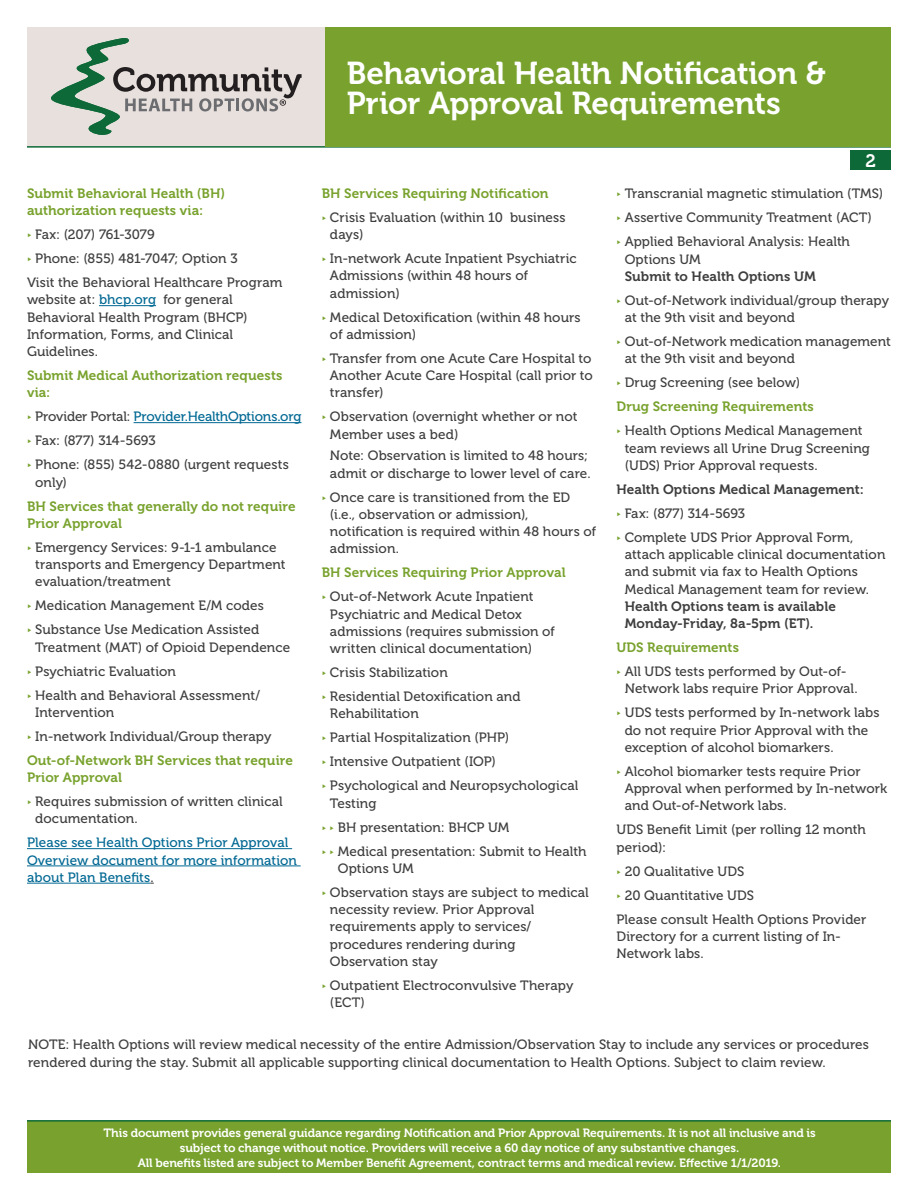
<style>
.page{position:relative;width:918px;height:1188px;background:#fff}
.page>*{position:absolute;margin:0;border:0;box-sizing:border-box;transform-origin:0 0}
.t1{font:31.5px/30px "Museo 700";letter-spacing:-.01em;color:#fff}
.t2{font:18px "Museo 700";color:#fff}
.t3{font:13.5px/17.2px "Museo 500";letter-spacing:.005em;color:#3e3e3f}
.t4{font:13.5px/17.2px "Museo 700";letter-spacing:.005em;color:#78a22d}
.t5{font:13.5px/17.2px "Museo 500";letter-spacing:.005em;color:#006893}
.t6{font:13.5px "Museo 500";letter-spacing:-.015em;color:#006893}
.t7{font:13.5px "Museo 700";letter-spacing:.005em;color:#3e3e3f}
.t8{font:12px/15px "Museo 700";letter-spacing:-.01em;color:#fff;text-align:center}
.s1{font-family:"Arquitectura";color:#78a22d}
.s2{color:#006893}
.s3{color:#3e3e3f}
.s4{font-family:"Museo 700"}
</style>
<div class="page">
<div style="left:27px;top:27px;width:339px;height:120px;background:#e8e0dd"></div>
<svg style="left:51px;top:38px;width:251px;height:97px"></svg>
<hr style="left:27px;top:146px;width:864px;height:2px;background:#0d6937">
<div style="left:850px;top:150px;width:41px;height:20px;background:#0d6937"></div>
<div style="left:27px;top:1122px;width:864px;height:51px;background:#78a22d"></div>
<hr style="left:27px;top:1120px;width:864px;height:2px;background:#0d6937">
<div style="left:325px;top:27px;width:566px;height:120px;background:#78a22d"></div>
<hr style="left:99px;top:305px;width:57px;height:1px;background:#006893">
<hr style="left:134px;top:422px;width:167px;height:1px;background:#006893">
<hr style="left:27px;top:848px;width:265px;height:1px;background:#006893">
<hr style="left:27px;top:866px;width:274px;height:1px;background:#006893">
<hr style="left:27px;top:883px;width:124px;height:1px;background:#006893">
<p class="t4" style="left:27px;top:185px;width:200px">Submit Behavioral Health (BH) authorization requests via:</p>
<p class="t3" style="left:27px;top:226px;width:129px"><span class="s1">•</span> Fax: (207) 761-3079</p>
<p class="t3" style="left:27px;top:250px;width:212px"><span class="s1">•</span> Phone: (855) 481-7047; Option 3</p>
<p class="t3" style="left:27px;top:274px;width:257px">Visit the Behavioral Healthcare Program website at: <span class="s2">bhcp.org</span> for general<br>Behavioral Health Program (BHCP)<br>Information, Forms, and Clinical<br>Guidelines.</p>
<p class="t4" style="left:27px;top:367px;width:257px">Submit Medical Authorization requests via:</p>
<p class="t6" style="left:27px;top:409px;width:276px"><span class="s1">•</span> <span class="s3">Provider Portal:</span> Provider.HealthOptions.org</p>
<p class="t3" style="left:27px;top:432px;width:130px"><span class="s1">•</span> Fax: (877) 314-5693</p>
<p class="t3" style="left:35px;top:456px;width:255px;text-indent:-8px"><span class="s1">•</span> Phone: (855) 542-0880 (urgent requests only)</p>
<p class="t4" style="left:27px;top:497px;width:270px">BH Services that generally do not require<br>Prior Approval</p>
<p class="t3" style="left:35px;top:539px;width:252px;text-indent:-8px"><span class="s1">•</span> Emergency Services: 9-1-1 ambulance transports and Emergency Department evaluation/treatment</p>
<p class="t3" style="left:27px;top:597px;width:238px"><span class="s1">•</span> Medication Management E/M codes</p>
<p class="t3" style="left:35px;top:621px;width:256px;text-indent:-8px"><span class="s1">•</span> Substance Use Medication Assisted<br>Treatment (MAT) of Opioid Dependence</p>
<p class="t3" style="left:27px;top:663px;width:151px"><span class="s1">•</span> Psychiatric Evaluation</p>
<p class="t3" style="left:35px;top:687px;width:227px;text-indent:-8px"><span class="s1">•</span> Health and Behavioral Assessment/<br>Intervention</p>
<p class="t3" style="left:27px;top:728px;width:246px"><span class="s1">•</span> In-network Individual/Group therapy</p>
<p class="t4" style="left:27px;top:752px;width:267px">Out-of-Network BH Services that require<br>Prior Approval</p>
<p class="t3" style="left:35px;top:793px;width:249px;text-indent:-8px"><span class="s1">•</span> Requires submission of written clinical documentation.</p>
<p class="t5" style="left:27px;top:834px;width:272px">Please see Health Options Prior Approval<br>Overview document for more information about Plan Benefits<span class="s3">.</span></p>
<p class="t1" style="left:347px;top:58px;width:481px">Behavioral Health Notification &amp;<br>Prior Approval Requirements</p>
<p class="t2" style="left:866px;top:150px;width:12px">2</p>
<p class="t4" style="left:322px;top:185px;width:228px">BH Services Requiring Notification</p>
<p class="t3" style="left:330px;top:209px;width:237px;text-indent:-8px"><span class="s1">•</span> Crisis Evaluation (within 10 business days)</p>
<p class="t3" style="left:330px;top:250px;width:248px;text-indent:-8px"><span class="s1">•</span> In-network Acute Inpatient Psychiatric<br>Admissions (within 48 hours of admission)</p>
<p class="t3" style="left:330px;top:309px;width:252px;text-indent:-8px"><span class="s1">•</span> Medical Detoxification (within 48 hours of admission)</p>
<p class="t3" style="left:330px;top:350px;width:264px;text-align:justify;text-indent:-8px"><span class="s1">•</span> Transfer from one Acute Care Hospital to Another Acute Care Hospital (call prior to transfer)</p>
<p class="t3" style="left:330px;top:408px;width:249px;text-indent:-8px"><span class="s1">•</span> Observation (overnight whether or not<br>Member uses a bed)</p>
<p class="t3" style="left:330px;top:447px;width:262px">Note: Observation is limited to 48 hours; admit or discharge to lower level of care.</p>
<p class="t3" style="left:330px;top:489px;width:268px;text-indent:-8px"><span class="s1">•</span> Once care is transitioned from the ED (i.e., observation or admission), notification is required within 48 hours of admission.</p>
<p class="t4" style="left:322px;top:564px;width:245px">BH Services Requiring Prior Approval</p>
<p class="t3" style="left:330px;top:588px;width:227px;text-indent:-8px"><span class="s1">•</span> Out-of-Network Acute Inpatient Psychiatric and Medical Detox admissions (requires submission of written clinical documentation)</p>
<p class="t3" style="left:322px;top:664px;width:128px"><span class="s1">•</span> Crisis Stabilization</p>
<p class="t3" style="left:330px;top:688px;width:192px;text-indent:-8px"><span class="s1">•</span> Residential Detoxification and<br>Rehabilitation</p>
<p class="t3" style="left:322px;top:729px;width:189px"><span class="s1">•</span> Partial Hospitalization (PHP)</p>
<p class="t3" style="left:322px;top:753px;width:176px"><span class="s1">•</span> Intensive Outpatient (IOP)</p>
<p class="t3" style="left:330px;top:777px;width:250px;text-indent:-8px"><span class="s1">•</span> Psychological and Neuropsychological<br>Testing</p>
<p class="t3" style="left:322px;top:819px;width:189px"><span class="s1">• •</span> BH presentation: BHCP UM</p>
<p class="t3" style="left:338px;top:843px;width:250px;text-indent:-16px"><span class="s1">• •</span> Medical presentation: Submit to Health<br>Options UM</p>
<p class="t3" style="left:330px;top:884px;width:260px;text-indent:-8px"><span class="s1">•</span> Observation stays are subject to medical necessity review. Prior Approval requirements apply to services/ procedures rendering during<br>Observation stay</p>
<p class="t3" style="left:330px;top:977px;width:245px;text-indent:-8px"><span class="s1">•</span> Outpatient Electroconvulsive Therapy (ECT)</p>
<p class="t3" style="left:616px;top:185px;width:268px"><span class="s1">•</span> Transcranial magnetic stimulation (TMS)</p>
<p class="t3" style="left:616px;top:209px;width:257px"><span class="s1">•</span> Assertive Community Treatment (ACT)</p>
<p class="t3" style="left:625px;top:233px;width:227px;text-indent:-8px"><span class="s1">•</span> Applied Behavioral Analysis: Health<br>Options UM<br><span class="s4">Submit to Health Options UM</span></p>
<p class="t3" style="left:625px;top:292px;width:266px;text-indent:-8px"><span class="s1">•</span> Out-of-Network individual/group therapy at the 9th visit and beyond</p>
<p class="t3" style="left:625px;top:333px;width:268px;text-indent:-8px"><span class="s1">•</span> Out-of-Network medication management at the 9th visit and beyond</p>
<p class="t3" style="left:616px;top:374px;width:185px"><span class="s1">•</span> Drug Screening (see below)</p>
<p class="t4" style="left:616px;top:398px;width:199px">Drug Screening Requirements</p>
<p class="t3" style="left:625px;top:422px;width:247px;text-indent:-8px"><span class="s1">•</span> Health Options Medical Management team reviews all Urine Drug Screening (UDS) Prior Approval requests.</p>
<p class="t7" style="left:616px;top:482px;width:249px">Health Options Medical Management:</p>
<p class="t3" style="left:616px;top:505px;width:130px"><span class="s1">•</span> Fax: (877) 314-5693</p>
<p class="t3" style="left:625px;top:529px;width:262px;text-indent:-8px"><span class="s1">•</span> Complete UDS Prior Approval Form, attach applicable clinical documentation and submit via fax to Health Options Medical Management team for review.<br><span class="s4">Health Options team is available Monday-Friday, 8a-5pm (ET).</span></p>
<p class="t4" style="left:616px;top:639px;width:124px">UDS Requirements</p>
<p class="t3" style="left:625px;top:663px;width:235px;text-indent:-8px"><span class="s1">•</span> All UDS tests performed by Out-of-<br>Network labs require Prior Approval.</p>
<p class="t3" style="left:625px;top:704px;width:256px;text-indent:-8px"><span class="s1">•</span> UDS tests performed by In-network labs do not require Prior Approval with the exception of alcohol biomarkers.</p>
<p class="t3" style="left:625px;top:763px;width:264px;text-indent:-8px"><span class="s1">•</span> Alcohol biomarker tests require Prior<br>Approval when performed by In-network and Out-of-Network labs.</p>
<p class="t3" style="left:616px;top:821px;width:251px">UDS Benefit Limit (per rolling 12 month period):</p>
<p class="t3" style="left:616px;top:863px;width:129px"><span class="s1">•</span> 20 Qualitative UDS</p>
<p class="t3" style="left:616px;top:887px;width:139px"><span class="s1">•</span> 20 Quantitative UDS</p>
<p class="t3" style="left:616px;top:911px;width:251px">Please consult Health Options Provider<br>Directory for a current listing of In-<br>Network labs.</p>
<p class="t3" style="left:28px;top:1035px;width:842px;line-height:18px">NOTE: Health Options will review medical necessity of the entire Admission/Observation Stay to include any services or procedures rendered during the stay. Submit all applicable supporting clinical documentation to Health Options. Subject to claim review.</p>
<p class="t8" style="left:103px;top:1125px;width:714px">This document provides general guidance regarding Notification and Prior Approval Requirements. It is not all inclusive and is subject to change without notice. Providers will receive a 60 day notice of any substantive changes.<br>All benefits listed are subject to Member Benefit Agreement, contract terms and medical review. Effective 1/1/2019.</p>
</div>
